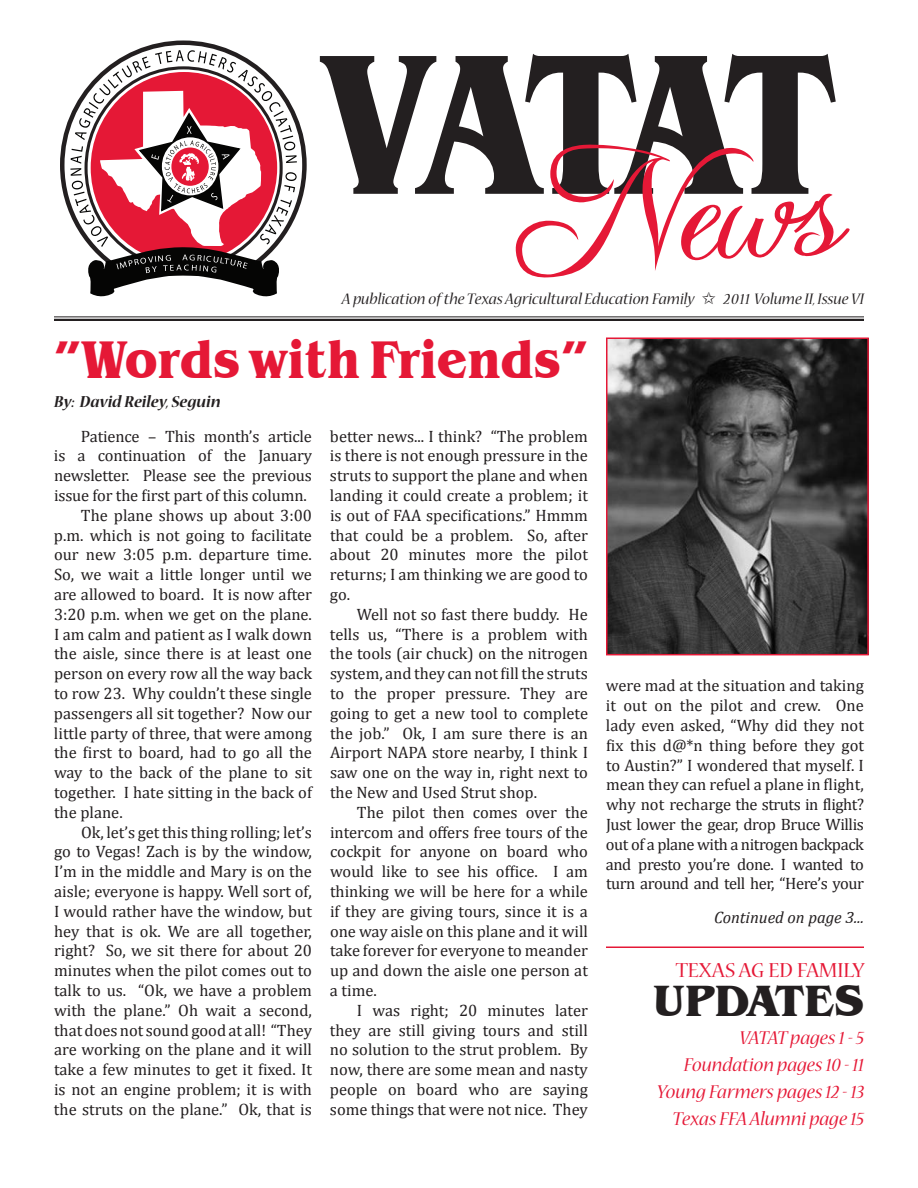
<style>
.page{position:relative;width:918px;height:1188px;background:#fff}
.page>*{position:absolute;margin:0;border:0;box-sizing:border-box;transform-origin:0 0}
.t1{font:700 54.45px "Benguiat IT Cby BT";letter-spacing:.01em;color:#e51836;scale:.91 1}
.t2{font:700 45px "Benguiat IT Cby BT";color:#231f20}
.t3{font:22.5px "Nueva Std";color:#e51836}
.t4{font:italic 21px/27px "Nueva Std";color:#e51836;text-align:right}
.t5{font:italic 700 18px "Nueva Std";color:#231f20}
.t6{font:italic 17.25px "Nueva Std";color:#231f20}
.t7{font:16.5px/19.8px "Cambria";color:#231f20;text-align:justify}
.t8{font:italic 16.5px "Cambria";color:#231f20}
</style>
<div class="page">
<hr style="left:54px;top:317px;width:810px;height:1px;background:#231f20">
<hr style="left:54px;top:319px;width:810px;height:2px;background:#231f20">
<svg style="left:320px;top:54px;width:530px;height:224px"></svg>
<svg style="left:60px;top:40px;width:247px;height:174px"></svg>
<svg style="left:70px;top:50px;width:227px;height:246px"></svg>
<hr style="left:606px;top:946px;width:258px;height:2px;background:#e51836">
<img style="left:609px;top:341px;width:257px;height:311px">
<div style="left:606px;top:338px;width:263px;height:317px;border:2px solid #e51836"></div>
<p class="t6" style="left:342px;top:291px;width:354px">A publication of the Texas Agricultural Education Family</p>
<p class="t6" style="left:724px;top:291px;width:142px">2011 Volume II, Issue VI</p>
<h1 class="t1" style="left:54px;top:326px;width:588px">”Words with Friends”</h1>
<p class="t5" style="left:54px;top:393px;width:168px">By: David Reiley, Seguin</p>
<p class="t7" style="left:81px;top:426px;width:232px">Patience – This month’s article</p>
<p class="t7" style="left:54px;top:446px;width:260px">is a continuation of the January</p>
<p class="t7" style="left:54px;top:466px;width:260px">newsletter. Please see the previous</p>
<p class="t7" style="left:54px;top:485px;width:254px">issue for the first part of this column.</p>
<p class="t7" style="left:81px;top:505px;width:233px">The plane shows up about 3:00</p>
<p class="t7" style="left:54px;top:525px;width:260px">p.m. which is not going to facilitate</p>
<p class="t7" style="left:54px;top:545px;width:259px">our new 3:05 p.m. departure time.</p>
<p class="t7" style="left:54px;top:565px;width:260px">So, we wait a little longer until we</p>
<p class="t7" style="left:54px;top:584px;width:260px">are allowed to board. It is now after</p>
<p class="t7" style="left:54px;top:604px;width:260px">3:20 p.m. when we get on the plane.</p>
<p class="t7" style="left:54px;top:624px;width:259px">I am calm and patient as I walk down</p>
<p class="t7" style="left:54px;top:644px;width:260px">the aisle, since there is at least one</p>
<p class="t7" style="left:54px;top:664px;width:259px">person on every row all the way back</p>
<p class="t7" style="left:54px;top:683px;width:259px">to row 23. Why couldn’t these single</p>
<p class="t7" style="left:54px;top:703px;width:259px">passengers all sit together? Now our</p>
<p class="t7" style="left:54px;top:723px;width:259px">little party of three, that were among</p>
<p class="t7" style="left:54px;top:743px;width:259px">the first to board, had to go all the</p>
<p class="t7" style="left:54px;top:763px;width:260px">way to the back of the plane to sit</p>
<p class="t7" style="left:54px;top:782px;width:260px">together. I hate sitting in the back of</p>
<p class="t7" style="left:54px;top:802px;width:70px">the plane.</p>
<p class="t7" style="left:81px;top:822px;width:232px">Ok, let’s getthis thing rolling; let’s</p>
<p class="t7" style="left:54px;top:842px;width:259px">go to Vegas! Zach is by the window,</p>
<p class="t7" style="left:54px;top:862px;width:260px">I’m in the middle and Mary is on the</p>
<p class="t7" style="left:54px;top:881px;width:259px">aisle; everyone is happy. Well sort of,</p>
<p class="t7" style="left:54px;top:901px;width:259px">I would rather have the window, but</p>
<p class="t7" style="left:54px;top:921px;width:259px">hey that is ok. We are all together,</p>
<p class="t7" style="left:54px;top:941px;width:260px">right? So, we sit there for about 20</p>
<p class="t7" style="left:54px;top:961px;width:260px">minutes when the pilot comes out to</p>
<p class="t7" style="left:54px;top:980px;width:259px">talk to us. “Ok, we have a problem</p>
<p class="t7" style="left:54px;top:1000px;width:260px">with the plane.” Oh wait a second,</p>
<p class="t7" style="left:54px;top:1020px;width:259px">that doesnot soundgoodat all! “They</p>
<p class="t7" style="left:54px;top:1040px;width:259px">are working on the plane and it will</p>
<p class="t7" style="left:54px;top:1060px;width:259px">take a few minutes to get it fixed. It</p>
<p class="t7" style="left:54px;top:1079px;width:259px">is not an engine problem; it is with</p>
<p class="t7" style="left:54px;top:1099px;width:259px">the struts on the plane.” Ok, that is</p>
<p class="t7" style="left:330px;top:426px;width:260px">better news... I think? “The problem is there is not enough pressure in the struts to support the plane and when landing it could create a problem; it is out of FAA specifications.” Hmmm that could be a problem. So, after about 20 minutes more the pilot returns; I am thinking we are good to go.</p>
<p class="t7" style="left:330px;top:604px;width:260px;text-indent:27px">Well not so fast there buddy. He tells us, “There is a problem with the tools (air chuck) on the nitrogen system, and they can not fill the struts to the proper pressure. They are going to get a new tool to complete the job.” Ok, I am sure there is an Airport NAPA store nearby, I think I saw one on the way in, right next to the New and Used Strut shop.</p>
<p class="t7" style="left:330px;top:802px;width:260px;text-indent:27px">The pilot then comes over the intercom and offers free tours of the cockpit for anyone on board who would like to see his office. I am thinking we will be here for a while if they are giving tours, since it is a one way aisle on this plane and it will take forever for everyone to meander up and down the aisle one person at a time.</p>
<p class="t7" style="left:330px;top:1000px;width:260px;text-indent:27px">I was right; 20 minutes later they are still giving tours and still no solution to the strut problem. By now, there are some mean and nasty people on board who are saying some things that were not nice. They</p>
<p class="t7" style="left:606px;top:676px;width:260px">were mad at the situation and taking it out on the pilot and crew. One lady even asked, “Why did they not fix this d@*n thing before they got to Austin?” I wondered that myself. I mean they can refuel a plane in flight, why not recharge the struts in flight?<br>Just lower the gear, drop Bruce Willis out of a plane with a nitrogen backpack and presto you’re done. I wanted to turn around and tell her, “Here’s your</p>
<p class="t8" style="left:714px;top:907px;width:151px">Continued on page 3...</p>
<h3 class="t3" style="left:676px;top:960px;width:190px">TEXAS AG ED FAMILY</h3>
<h2 class="t2" style="left:654px;top:973px;width:212px">UPDATES</h2>
<p class="t4" style="left:657px;top:1025px;width:209px">VATAT pages 1 - 5<br>Foundation pages 10 - 11<br>Young Farmers pages 12 - 13<br>Texas FFA Alumni page 15</p>
</div>
